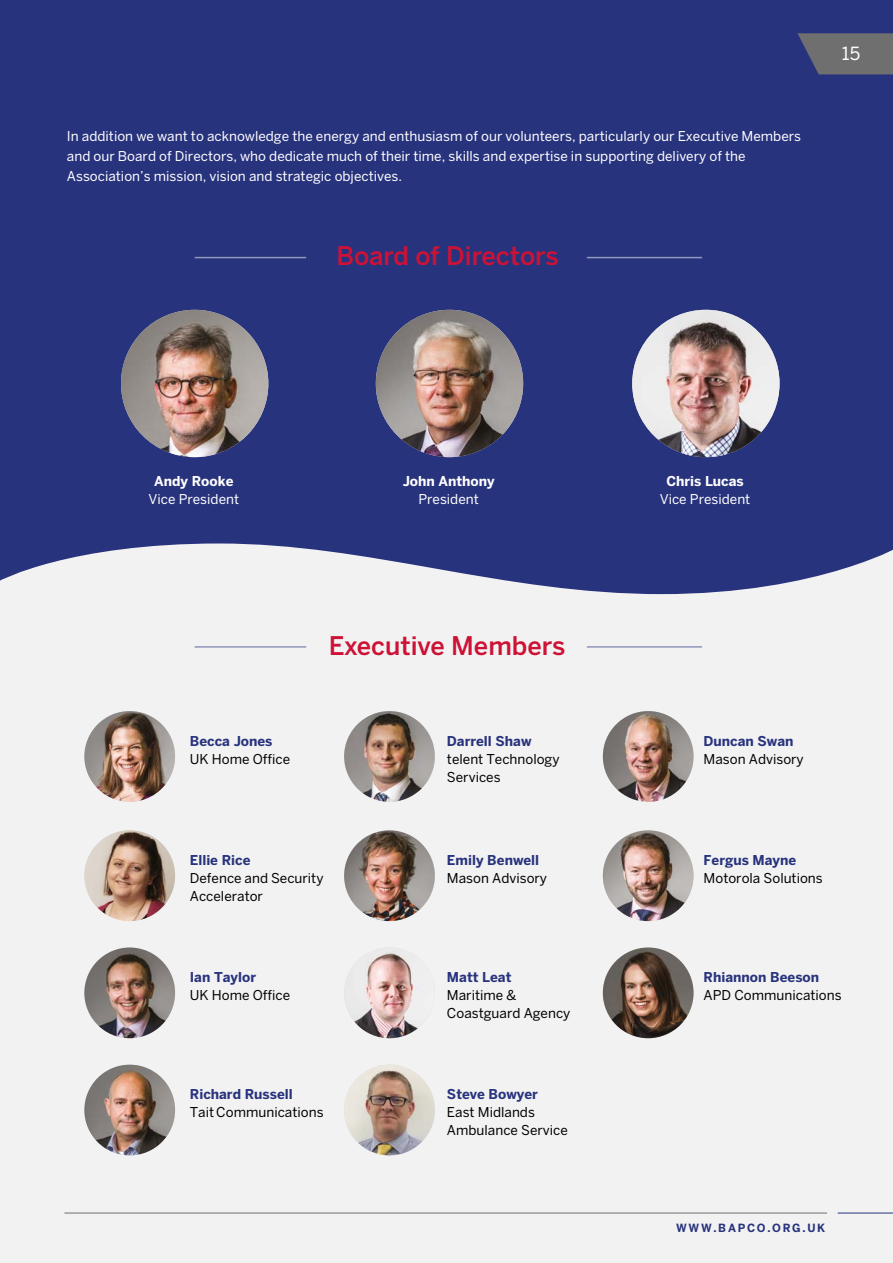
<style>
.page{position:relative;width:893px;height:1263px;background:#f2f2f2}
.page>*{position:absolute;margin:0;border:0;box-sizing:border-box;transform-origin:0 0}
.t1{font:500 25.5px "Benton Sans";color:#cd1236}
.t2{font:18px "Benton Sans";color:#fff}
.t3{font:13.5px/20.2px "Benton Sans";color:#fff}
.t4{font:13.5px/18px "Benton Sans";color:#000}
.t5{font:700 13.5px "Benton Sans";color:#28337d}
.t6{font:700 13.5px "Benton Sans";color:#fff}
.t7{font:700 11.25px "Benton Sans";letter-spacing:.15em;color:#28337d}
</style>
<div class="page">
<div style="left:0;top:0;width:893px;height:594px;background:#28337d"></div>
<img style="left:84px;top:711px;width:91px;height:91px;border-radius:45px">
<img style="left:84px;top:830px;width:91px;height:91px;border-radius:45px">
<img style="left:84px;top:947px;width:91px;height:91px;border-radius:45px">
<img style="left:84px;top:1065px;width:91px;height:90px;border-radius:45px">
<img style="left:344px;top:711px;width:91px;height:91px;border-radius:45px">
<img style="left:344px;top:830px;width:91px;height:91px;border-radius:45px">
<img style="left:344px;top:947px;width:91px;height:91px;border-radius:45px">
<img style="left:344px;top:1065px;width:91px;height:90px;border-radius:45px">
<img style="left:603px;top:711px;width:91px;height:91px;border-radius:45px">
<img style="left:603px;top:830px;width:91px;height:91px;border-radius:45px">
<img style="left:603px;top:947px;width:91px;height:91px;border-radius:45px">
<hr style="left:195px;top:646px;width:111px;height:2px;background:#28337d">
<hr style="left:195px;top:257px;width:111px;height:1px;background:#fff">
<hr style="left:587px;top:646px;width:115px;height:2px;background:#28337d">
<hr style="left:587px;top:257px;width:115px;height:1px;background:#fff">
<img style="left:121px;top:310px;width:147px;height:147px;border-radius:74px">
<img style="left:632px;top:310px;width:147px;height:147px;border-radius:74px">
<img style="left:376px;top:310px;width:147px;height:147px;border-radius:74px">
<svg style="left:797px;top:33px;width:96px;height:41px;background:#676770"></svg>
<hr style="left:64px;top:1213px;width:763px;height:1px;background:#706f6f">
<hr style="left:838px;top:1213px;width:55px;height:1px;background:#28337d">
<p class="t3" style="left:67px;top:126px;width:736px">In addition we want to acknowledge the energy and enthusiasm of our volunteers, particularly our Executive Members and our Board of Directors, who dedicate much of their time, skills and expertise in supporting delivery of the<br>Association’s mission, vision and strategic objectives.</p>
<h1 class="t1" style="left:336px;top:240px;width:224px">Board of Directors</h1>
<h2 class="t2" style="left:842px;top:43px;width:20px">15</h2>
<p class="t6" style="left:154px;top:473px;width:81px">Andy Rooke</p>
<p class="t3" style="left:148px;top:489px;width:92px">Vice President</p>
<p class="t6" style="left:403px;top:473px;width:93px">John Anthony</p>
<p class="t3" style="left:418px;top:489px;width:62px">President</p>
<p class="t6" style="left:666px;top:473px;width:79px">Chris Lucas</p>
<p class="t3" style="left:660px;top:489px;width:92px">Vice President</p>
<h1 class="t1" style="left:329px;top:630px;width:238px">Executive Members</h1>
<p class="t5" style="left:190px;top:733px;width:84px">Becca Jones</p>
<p class="t4" style="left:190px;top:750px;width:102px">UK Home Office</p>
<p class="t5" style="left:447px;top:733px;width:86px">Darrell Shaw</p>
<p class="t4" style="left:447px;top:750px;width:114px">telent Technology<br>Services</p>
<p class="t5" style="left:704px;top:733px;width:91px">Duncan Swan</p>
<p class="t4" style="left:704px;top:750px;width:102px">Mason Advisory</p>
<p class="t5" style="left:190px;top:852px;width:62px">Ellie Rice</p>
<p class="t4" style="left:190px;top:869px;width:135px">Defence and Security<br>Accelerator</p>
<p class="t5" style="left:447px;top:852px;width:94px">Emily Benwell</p>
<p class="t4" style="left:447px;top:869px;width:102px">Mason Advisory</p>
<p class="t5" style="left:704px;top:852px;width:94px">Fergus Mayne</p>
<p class="t4" style="left:704px;top:869px;width:121px">Motorola Solutions</p>
<p class="t5" style="left:190px;top:969px;width:68px">Ian Taylor</p>
<p class="t4" style="left:190px;top:986px;width:102px">UK Home Office</p>
<p class="t5" style="left:190px;top:1086px;width:104px">Richard Russell</p>
<p class="t4" style="left:190px;top:1103px;width:135px">Tait Communications</p>
<p class="t5" style="left:447px;top:969px;width:66px">Matt Leat</p>
<p class="t4" style="left:447px;top:986px;width:125px">Maritime &amp;<br>Coastguard Agency</p>
<p class="t5" style="left:447px;top:1086px;width:92px">Steve Bowyer</p>
<p class="t4" style="left:447px;top:1103px;width:122px">East Midlands<br>Ambulance Service</p>
<p class="t5" style="left:704px;top:969px;width:117px">Rhiannon Beeson</p>
<p class="t4" style="left:704px;top:986px;width:140px">APD Communications</p>
<p class="t7" style="left:676px;top:1221px;width:151px">WWW.BAPCO.ORG.UK</p>
</div>
